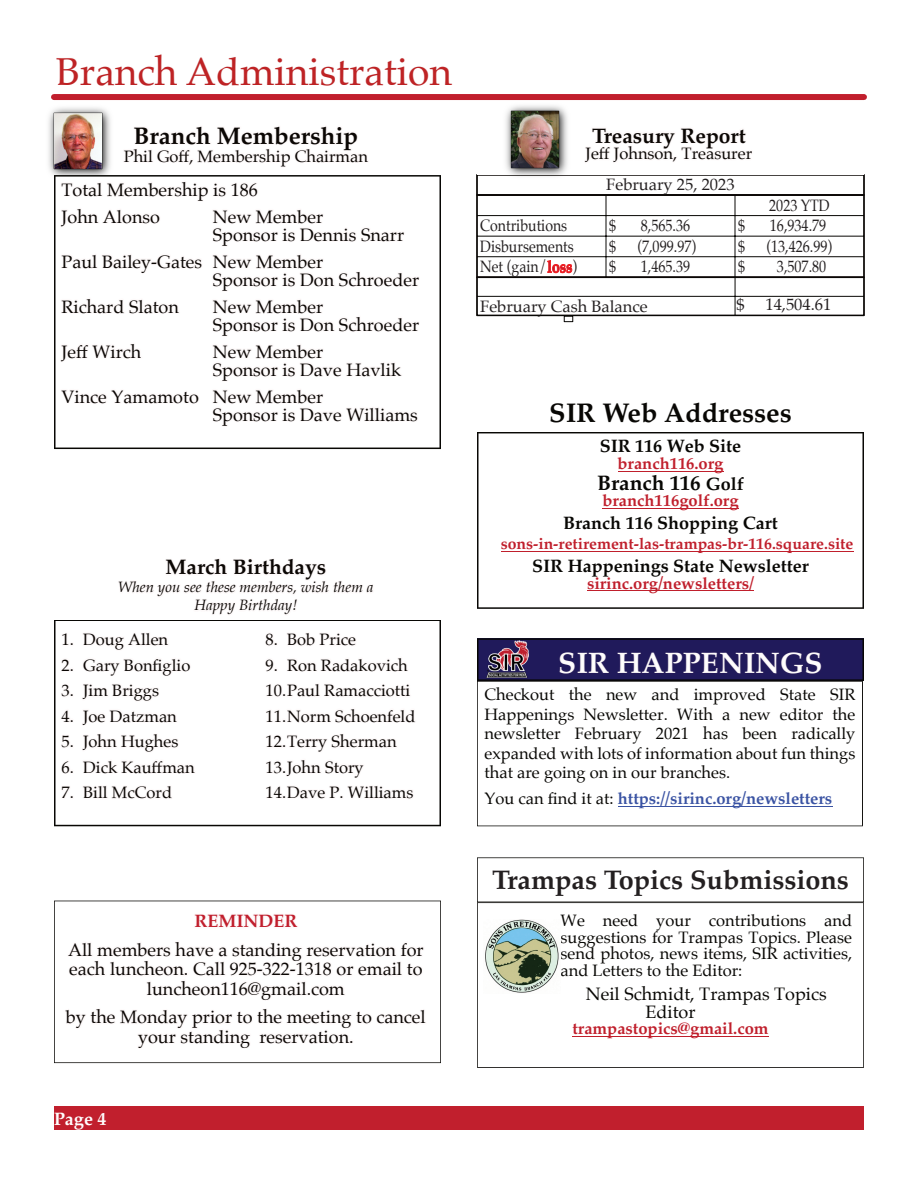
<style>
.page{position:relative;width:918px;height:1188px;background:#fff}
.page>*{position:absolute;margin:0;border:0;box-sizing:border-box;transform-origin:0 0}
.t1{font:39px "Palatino";color:#bf2325}
.t2{font:700 29.7px "Palatino";color:#fff}
.t3{font:700 27px "Palatino";color:#231f20}
.t4{font:700 27px "Palatino";color:#080704}
.t5{font:700 24px "Palatino";color:#080704}
.t6{font:700 21px "Palatino";color:#080704}
.t7{font:18px/18px "Palatino";color:#080704}
.t8{font:700 18px "Palatino";color:#080704}
.t9{font:700 18px "Palatino";color:#c11f2d}
.t10{font:700 18px "Palatino";color:#fff}
.t11{font:16.5px/19.5px "Palatino";color:#080704;text-align:justify}
.t12{font:16.5px "Palatino";color:#231f20;scale:.86 1}
.t13{font:700 16.5px "Palatino";color:#c01f2c}
.t14{font:700 16.5px "Palatino";color:#3a53a3}
.t15{font:16.5px "Palatino";color:#231f20}
.t16{font:700 15.75px "Palatino";color:#c01f2c}
.t17{font:italic 15px/18px "Palatino";color:#080704;text-align:center}
.s1{font-weight:700;color:#c11f2d}
.s2{font-size:18px}
.s3{font-weight:400;color:#080704}
</style>
<div class="page">
<hr style="left:477px;top:277px;width:1px;height:39px;background:#080704">
<hr style="left:864px;top:277px;width:1px;height:39px;background:#080704">
<hr style="left:735px;top:277px;width:1px;height:38px;background:#080704">
<hr style="left:477px;top:296px;width:387px;height:1px;background:#080704">
<hr style="left:477px;top:315px;width:387px;height:1px;background:#080704">
<div style="left:476px;top:194px;width:389px;height:84px;border:2px solid #120a09"></div>
<hr style="left:477px;top:195px;width:1px;height:83px;background:#080704">
<hr style="left:864px;top:195px;width:1px;height:83px;background:#080704">
<hr style="left:606px;top:195px;width:1px;height:82px;background:#080704">
<hr style="left:735px;top:195px;width:1px;height:82px;background:#080704">
<hr style="left:477px;top:215px;width:387px;height:1px;background:#080704">
<hr style="left:477px;top:236px;width:387px;height:1px;background:#080704">
<hr style="left:477px;top:256px;width:387px;height:1px;background:#080704">
<hr style="left:477px;top:277px;width:387px;height:1px;background:#080704">
<hr style="left:477px;top:195px;width:387px;height:1px;background:#080704">
<svg style="left:477px;top:174px;width:388px;height:21px"></svg>
<img style="left:503px;top:105px;width:67px;height:75px">
<svg style="left:564px;top:316px;width:9px;height:6px"></svg>
<img style="left:48px;top:107px;width:63px;height:68px">
<svg style="left:54px;top:175px;width:387px;height:274px"></svg>
<svg style="left:54px;top:620px;width:387px;height:206px"></svg>
<svg style="left:477px;top:638px;width:387px;height:43px;background:#1d1853"></svg>
<svg style="left:477px;top:681px;width:386px;height:145px"></svg>
<hr style="left:618px;top:806px;width:214px;height:1px;background:#3a53a3">
<img style="left:487px;top:640px;width:42px;height:39px">
<svg style="left:185px;top:754px;width:5px;height:3px"></svg>
<svg style="left:54px;top:901px;width:387px;height:162px"></svg>
<svg style="left:477px;top:432px;width:387px;height:177px"></svg>
<hr style="left:618px;top:471px;width:105px;height:1px;background:#c01f2c">
<hr style="left:602px;top:508px;width:137px;height:1px;background:#c01f2c">
<hr style="left:501px;top:551px;width:352px;height:1px;background:#c01f2c">
<hr style="left:587px;top:590px;width:167px;height:1px;background:#c01f2c">
<div style="left:54px;top:94px;width:810px;height:6px;background:#c11f2d"></div>
<svg style="left:477px;top:902px;width:387px;height:166px"></svg>
<hr style="left:572px;top:1036px;width:197px;height:1px;background:#c01f2c">
<img style="left:483px;top:920px;width:77px;height:74px">
<svg style="left:477px;top:857px;width:387px;height:45px"></svg>
<div style="left:54px;top:1107px;width:810px;height:23px;background:#c11f2d"></div>
<h1 class="t1" style="left:56px;top:52px;width:397px">Branch Administration</h1>
<h3 class="t5" style="left:134px;top:124px;width:226px">Branch Membership</h3>
<p class="t11" style="left:124px;top:147px;width:246px">Phil Goff, Membership Chairman</p>
<p class="t7" style="left:62px;top:177px;width:198px;line-height:27px">Total Membership is 186<br>John Alonso</p>
<p class="t7" style="left:213px;top:209px;width:193px">New Member<br>Sponsor is Dennis Snarr</p>
<p class="t7" style="left:213px;top:254px;width:208px;text-indent:-151px">Paul Bailey-Gates New Member<br>Sponsor is Don Schroeder</p>
<p class="t7" style="left:62px;top:299px;width:119px">Richard Slaton</p>
<p class="t7" style="left:213px;top:299px;width:208px">New Member<br>Sponsor is Don Schroeder</p>
<p class="t7" style="left:62px;top:344px;width:81px">Jeff Wirch</p>
<p class="t7" style="left:213px;top:344px;width:190px">New Member<br>Sponsor is Dave Havlik</p>
<p class="t7" style="left:213px;top:389px;width:207px;text-indent:-151px">Vince Yamamoto New Member<br>Sponsor is Dave Williams</p>
<p class="t6" style="left:166px;top:557px;width:162px">March Birthdays</p>
<p class="t17" style="left:118px;top:579px;width:257px">When you see these members, wish them a<br>Happy Birthday!</p>
<p class="t11" style="left:62px;top:631px;width:108px">1. Doug Allen</p>
<p class="t11" style="left:62px;top:656px;width:130px">2. Gary Bonfiglio</p>
<p class="t11" style="left:62px;top:682px;width:99px">3. Jim Briggs</p>
<p class="t11" style="left:62px;top:707px;width:117px">4. Joe Datzman</p>
<p class="t11" style="left:62px;top:733px;width:118px">5. John Hughes</p>
<p class="t11" style="left:62px;top:758px;width:135px">6. Dick Kauffman</p>
<p class="t11" style="left:62px;top:784px;width:112px">7. Bill McCord</p>
<p class="t11" style="left:266px;top:631px;width:92px">8. Bob Price</p>
<p class="t11" style="left:266px;top:656px;width:144px">9. Ron Radakovich</p>
<p class="t11" style="left:266px;top:682px;width:146px">10. Paul Ramacciotti</p>
<p class="t11" style="left:266px;top:707px;width:152px">11. Norm Schoenfeld</p>
<p class="t11" style="left:266px;top:733px;width:133px">12. Terry Sherman</p>
<p class="t11" style="left:266px;top:758px;width:100px">13. John Story</p>
<p class="t11" style="left:266px;top:784px;width:149px">14. Dave P. Williams</p>
<p class="t9" style="left:194px;top:912px;width:104px">REMINDER</p>
<p class="t7" style="left:68px;top:941px;width:357px;line-height:19.5px;text-align:center">All members have a standing reservation for each luncheon. Call 925-322-1318 or email to luncheon116@gmail.com</p>
<p class="t7" style="left:66px;top:1008px;width:361px;line-height:19.5px;text-align:center">by the Monday prior to the meeting to cancel your standing reservation.</p>
<p class="t10" style="left:54px;top:1110px;width:54px">Page 4</p>
<p class="t6" style="left:592px;top:125px;width:155px">Treasury Report</p>
<p class="t11" style="left:586px;top:145px;width:168px">Jeff Johnson, Treasurer</p>
<p class="t15" style="left:606px;top:177px;width:130px">February 25, 2023</p>
<p class="t12" style="left:769px;top:197px;width:72px">2023 YTD</p>
<p class="t12" style="left:480px;top:218px;width:103px">Contributions</p>
<p class="t12" style="left:609px;top:218px;width:10px">$</p>
<p class="t12" style="left:641px;top:218px;width:59px">8,565.36</p>
<p class="t12" style="left:738px;top:218px;width:10px">$</p>
<p class="t12" style="left:770px;top:218px;width:67px">16,934.79</p>
<p class="t12" style="left:480px;top:238px;width:110px">Disbursements</p>
<p class="t12" style="left:609px;top:238px;width:10px">$</p>
<p class="t12" style="left:637px;top:238px;width:70px">(7,099.97)</p>
<p class="t12" style="left:738px;top:238px;width:10px">$</p>
<p class="t12" style="left:766px;top:238px;width:78px">(13,426.99)</p>
<p class="t12" style="left:480px;top:259px;width:114px">Net (gain/<span class="s1">loss</span>)</p>
<p class="t12" style="left:609px;top:259px;width:10px">$</p>
<p class="t12" style="left:641px;top:259px;width:59px">1,465.39</p>
<p class="t12" style="left:738px;top:259px;width:10px">$</p>
<p class="t12" style="left:777px;top:259px;width:59px">3,507.80</p>
<p class="t15" style="left:480px;top:298px;width:169px">February Cash Balance</p>
<p class="t15" style="left:737px;top:296px;width:10px">$</p>
<p class="t15" style="left:765px;top:296px;width:67px">14,504.61</p>
<h3 class="t4" style="left:549px;top:400px;width:244px">SIR Web Addresses</h3>
<p class="t8" style="left:600px;top:438px;width:143px">SIR 116 Web Site</p>
<p class="t13" style="left:618px;top:456px;width:107px">branch116.org</p>
<p class="t6" style="left:597px;top:472px;width:148px">Branch 116 <span class="s2">Golf</span></p>
<p class="t13" style="left:602px;top:493px;width:138px">branch116golf.org</p>
<p class="t8" style="left:563px;top:514px;width:216px">Branch 116 Shopping Cart</p>
<p class="t16" style="left:501px;top:536px;width:354px">sons-in-retirement-las-trampas-br-116.square.site</p>
<p class="t8" style="left:532px;top:557px;width:278px">SIR Happenings State Newsletter</p>
<p class="t13" style="left:587px;top:575px;width:168px">sirinc.org/newsletters/</p>
<h2 class="t2" style="left:558px;top:649px;width:266px">SIR HAPPENINGS</h2>
<p class="t11" style="left:484px;top:686px;width:372px">Checkout the new and improved State SIR Happenings Newsletter. With a new editor the newsletter February 2021 has been radically expanded with lots of information about fun things that are going on in our branches.</p>
<p class="t14" style="left:484px;top:790px;width:349px"><span class="s3">You can find it at:</span> https://sirinc.org/newsletters</p>
<h3 class="t3" style="left:492px;top:867px;width:358px">Trampas Topics Submissions</h3>
<p class="t11" style="left:561px;top:913px;width:293px;line-height:16.5px">We need your contributions and suggestions for Trampas Topics. Please send photos, news items, SIR activities, and Letters to the Editor:</p>
<p class="t7" style="left:645px;top:986px;width:183px;text-indent:-60px">Neil Schmidt, Trampas Topics<br>Editor</p>
<p class="t13" style="left:572px;top:1021px;width:198px">trampastopics@gmail.com</p>
</div>
